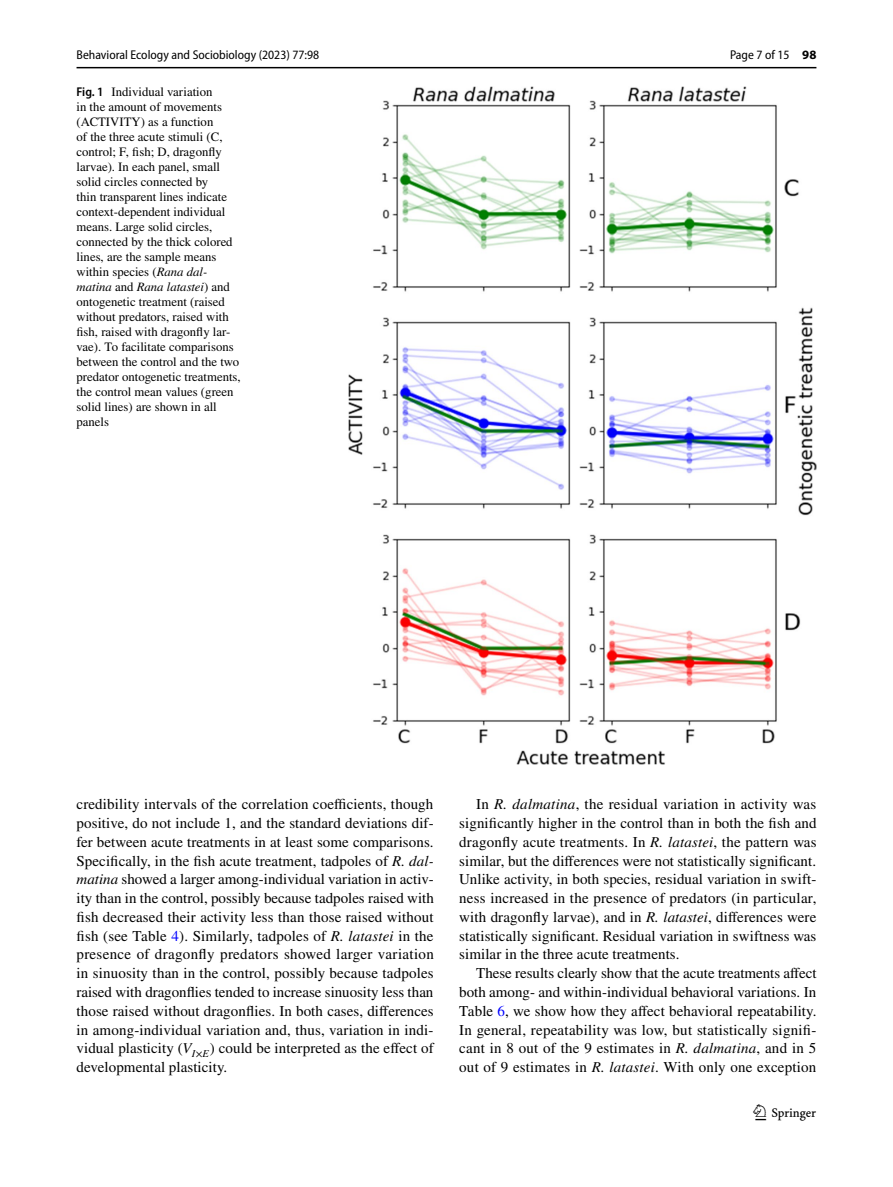
<style>
.page{position:relative;width:893px;height:1187px;background:#fff}
.page>*{position:absolute;margin:0;border:0;box-sizing:border-box;transform-origin:0 0}
.t1{font:22.5px "Springnew Regular 3";color:#000}
.t2{font:15px/18.8px "STIX";letter-spacing:.005em;color:#000;text-align:justify}
.t3{font:12.75px/15px "STIX";color:#000}
.t4{font:semi-condensed 12.75px "Myriad Pro";color:#000}
.s1{font-family:"Myriad Pro";font-weight:600;font-stretch:semi-condensed}
.s2{font-style:italic}
.s3{font-weight:700;font-stretch:normal}
.s4{color:#00f}
.s5{font-family:"STIX General Italic 8"}
</style>
<div class="page">
<hr style="left:77px;top:67px;width:739px;height:1px;background:#000">
<img style="left:349px;top:87px;width:467px;height:677px">
<p class="t4" style="left:77px;top:48px;width:244px">Behavioral Ecology and Sociobiology (2023) 77:98</p>
<p class="t3" style="left:77px;top:85px;width:166px"><span class="s1">Fig. 1</span> Individual variation<br>in the amount of movements (ACTIVITY) as a function<br>of the three acute stimuli (C, control; F, fish; D, dragonfly larvae). In each panel, small solid circles connected by<br>thin transparent lines indicate context-dependent individual means. Large solid circles, connected by the thick colored lines, are the sample means within species (<span class="s2">Rana dal&shy;matina</span> and <span class="s2">Rana latastei</span>) and ontogenetic treatment (raised without predators, raised with fish, raised with dragonfly lar&shy;vae). To facilitate comparisons between the control and the two predator ontogenetic treatments, the control mean values (green solid lines) are shown in all panels</p>
<p class="t4" style="left:730px;top:48px;width:88px">Page 7 of 15 <span class="s3">98</span></p>
<p class="t2" style="left:77px;top:796px;width:359px">credibility intervals of the correlation coefficients, though positive, do not include 1, and the standard deviations dif&shy;fer between acute treatments in at least some comparisons.<br>Specifically, in the fish acute treatment, tadpoles of <span class="s2">R. dal&shy;matina</span> showed a larger among-individual variation in activ&shy;ity than in the control, possibly because tadpoles raised with fish decreased their activity less than those raised without fish (see Table <span class="s4">4</span>). Similarly, tadpoles of <span class="s2">R. latastei</span> in the presence of dragonfly predators showed larger variation in sinuosity than in the control, possibly because tadpoles raised with dragonflies tended to increase sinuosity less than those raised without dragonflies. In both cases, differences in among-individual variation and, thus, variation in indi&shy;vidual plasticity (<span class="s5">V</span><sub>I</sub><sub>×</sub><sub>E</sub>) could be interpreted as the effect of developmental plasticity.</p>
<p class="t2" style="left:459px;top:796px;width:359px;text-indent:17px">In <span class="s2">R. dalmatina</span>, the residual variation in activity was significantly higher in the control than in both the fish and dragonfly acute treatments. In <span class="s2">R. latastei</span>, the pattern was similar, but the differences were not statistically significant.<br>Unlike activity, in both species, residual variation in swift&shy;ness increased in the presence of predators (in particular, with dragonfly larvae), and in <span class="s2">R. latastei</span>, differences were statistically significant. Residual variation in swiftness was similar in the three acute treatments.</p>
<p class="t2" style="left:459px;top:964px;width:359px;text-indent:17px">These results clearly show that the acute treatments affect both among- and within-individual behavioral variations. In Table <span class="s4">6</span>, we show how they affect behavioral repeatability.<br>In general, repeatability was low, but statistically signifi&shy;cant in 8 out of the 9 estimates in <span class="s2">R. dalmatina</span>, and in 5 out of 9 estimates in <span class="s2">R. latastei</span>. With only one exception</p>
<h1 class="t1" style="left:755px;top:1104px;width:62px">1 3</h1>
</div>
